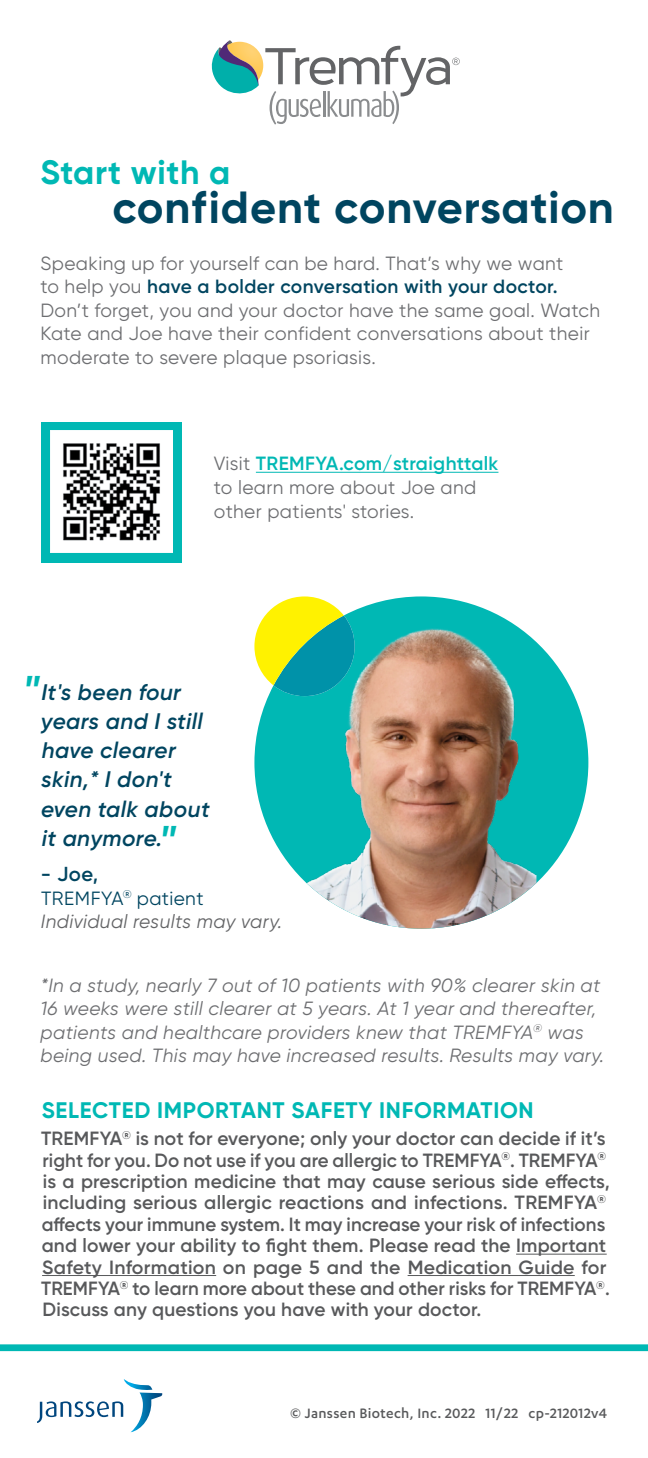
<style>
.page{position:relative;width:648px;height:1458px;background:#fff}
.page>*{position:absolute;margin:0;border:0;box-sizing:border-box;transform-origin:0 0}
.t1{font:italic 600 47.25px "Gilroy";color:#00b8b4}
.t2{font:700 45px "Gilroy";letter-spacing:.02em;color:#004560}
.t3{font:700 33.75px "Gilroy";letter-spacing:.02em;color:#00b8b4}
.t4{font:italic 600 22.5px/29.2px "Gilroy";letter-spacing:.02em;color:#004560}
.t5{font:700 22.5px "Gilroy";letter-spacing:.03em;color:#00b8b4}
.t6{font:600 20.25px "Gilroy";color:#004560}
.t7{font:600 19.12px/21.4px "Gilroy";letter-spacing:.005em;color:#58595b}
.t8{font:19.12px/23.6px "Gilroy";letter-spacing:.02em;color:#6d6e71}
.t9{font:italic 19.12px/23.6px "Gilroy";letter-spacing:.02em;color:#6d6e71}
.t10{font:italic 19.12px/23.6px "Gilroy";letter-spacing:.02em;color:#636466}
.t11{font:500 15.75px "Karbon";letter-spacing:.02em;color:#58595b}
.s1{font-weight:600;color:#004560}
.s2{font-weight:600;color:#00b8b4}
.s3{font-style:normal;color:#004560}
</style>
<div class="page">
<div style="left:0;top:1344px;width:648px;height:7px;background:#00b8b4"></div>
<div style="left:41px;top:422px;width:140px;height:140px;background:#00b8b4"></div>
<svg style="left:355px;top:596px;width:233px;height:288px;fill:#00b8b4"></svg>
<img style="left:254px;top:627px;width:282px;height:302px">
<svg style="left:254px;top:596px;width:101px;height:100px;background:#8acb73"></svg>
<hr style="left:516px;top:1254px;width:91px;height:1px;background:#58595b">
<hr style="left:42px;top:1275px;width:174px;height:1px;background:#58595b">
<hr style="left:408px;top:1275px;width:167px;height:1px;background:#58595b">
<hr style="left:256px;top:472px;width:242px;height:1px;background:#00b8b4">
<svg style="left:212px;top:40px;width:248px;height:85px"></svg>
<img style="left:50px;top:431px;width:122px;height:122px">
<svg style="left:37px;top:1379px;width:125px;height:53px"></svg>
<h3 class="t3" style="left:40px;top:151px;width:191px">Start with a</h3>
<h2 class="t2" style="left:113px;top:179px;width:503px">confident conversation</h2>
<p class="t8" style="left:40px;top:251px;width:561px">Speaking up for yourself can be hard. That’s why we want<br>to help you <span class="s1">have a bolder conversation with your doctor.<br></span>Don’t forget, you and your doctor have the same goal. Watch Kate and Joe have their confident conversations about their moderate to severe plaque psoriasis.</p>
<p class="t8" style="left:214px;top:452px;width:286px">Visit <span class="s2">TREMFYA.com/straighttalk </span>to learn more about Joe and other patients' stories.</p>
<h1 class="t1" style="left:22px;top:664px;width:18px">"</h1>
<p class="t4" style="left:41px;top:677px;width:170px">It's been four years and I still have clearer skin,* I don't even talk about it anymore.</p>
<p class="t6" style="left:41px;top:861px;width:59px">- Joe,</p>
<p class="t10" style="left:41px;top:886px;width:243px"><span class="s3">TREMFYA</span><sup>®</sup> <span class="s3">patient<br></span>Individual results may vary.</p>
<h1 class="t1" style="left:158px;top:814px;width:18px">"</h1>
<p class="t9" style="left:40px;top:973px;width:565px">*In a study, nearly 7 out of 10 patients with 90% clearer skin at 16 weeks were still clearer at 5 years. At 1 year and thereafter, patients and healthcare providers knew that TREMFYA<sup>®</sup> was being used. This may have increased results. Results may vary.</p>
<p class="t5" style="left:42px;top:1096px;width:493px">SELECTED IMPORTANT SAFETY INFORMATION</p>
<p class="t7" style="left:41px;top:1128px;width:570px">TREMFYA<sup>®</sup> is not for everyone; only your doctor can decide if it’s right for you. Do not use if you are allergic to TREMFYA<sup>®</sup>. TREMFYA<sup>® </sup>is a prescription medicine that may cause serious side effects, including serious allergic reactions and infections. TREMFYA<sup>® </sup>affects your immune system. It may increase your risk of infections and lower your ability to fight them. Please read the Important Safety Information on page 5 and the Medication Guide for TREMFYA<sup>®</sup> to learn more about these and other risks for TREMFYA<sup>®</sup>.<br>Discuss any questions you have with your doctor.</p>
<p class="t11" style="left:290px;top:1404px;width:319px">© Janssen Biotech, Inc. 2022 11/22 cp-212012v4</p>
</div>
